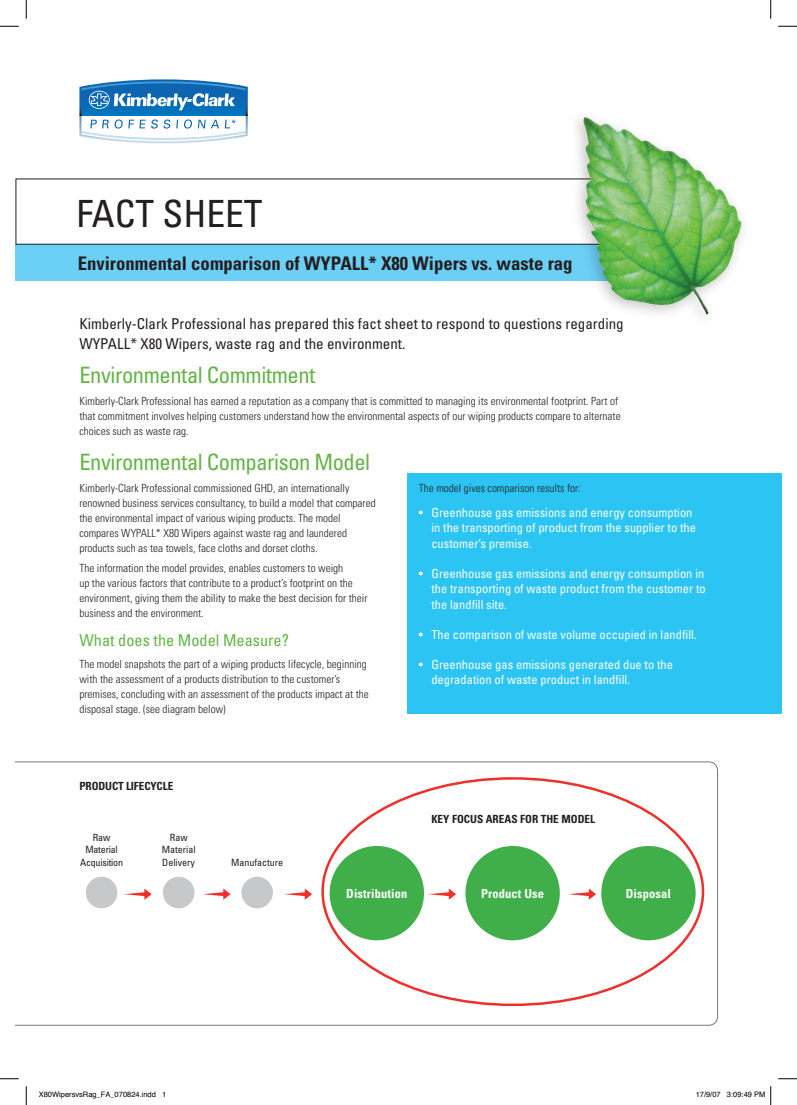
<style>
.page{position:relative;width:797px;height:1105px;background:#fff}
.page>*{position:absolute;margin:0;border:0;box-sizing:border-box;transform-origin:0 0}
.t1{font:condensed 37.5px "Univers";color:#231f20}
.t2{font:condensed 22.5px "Univers";letter-spacing:-.02em;color:#63b445}
.t3{font:700 condensed 18.75px "Univers";color:#231f20}
.t4{font:condensed 16.25px "Univers";color:#63b445}
.t5{font:condensed 15px/20px "Univers";color:#231f20}
.t6{font:condensed 12.5px/15.6px "Univers";color:#fff}
.t7{font:700 condensed 12.5px "Univers";letter-spacing:.01em;color:#fff}
.t8{font:300 condensed 11.25px/15px "Univers";color:#231f20}
.t9{font:700 condensed 11.25px "Univers";color:#231f20}
.t10{font:condensed 10px/12.5px "Univers";color:#231f20;text-align:center}
.t11{font:condensed 10px/12.5px "Univers";letter-spacing:-.02em;color:#231f20;text-align:center}
.t12{font:7.5px "Helvetica";color:#000}
</style>
<div class="page">
<svg style="left:16px;top:761px;width:702px;height:264px"></svg>
<div style="left:407px;top:474px;width:374px;height:240px;background:#2bc4f3"></div>
<svg style="left:79px;top:79px;width:169px;height:64px"></svg>
<div style="left:16px;top:244px;width:679px;height:36px;background:#6bcff6"></div>
<div style="left:16px;top:179px;width:605px;height:66px;border:1px solid #231f20"></div>
<div style="left:86px;top:877px;width:31px;height:31px;background:#c7c8ca;border-radius:50%"></div>
<div style="left:163px;top:877px;width:31px;height:31px;background:#c7c8ca;border-radius:50%"></div>
<div style="left:241px;top:877px;width:32px;height:31px;background:#c7c8ca;border-radius:50%"></div>
<div style="left:329px;top:846px;width:95px;height:94px;background:#40ae49;border-radius:50%"></div>
<div style="left:465px;top:846px;width:95px;height:94px;background:#40ae49;border-radius:50%"></div>
<div style="left:601px;top:846px;width:94px;height:94px;background:#40ae49;border-radius:50%"></div>
<svg style="left:124px;top:888px;width:28px;height:12px"></svg>
<svg style="left:203px;top:888px;width:27px;height:12px"></svg>
<svg style="left:284px;top:888px;width:28px;height:12px"></svg>
<svg style="left:428px;top:888px;width:28px;height:12px"></svg>
<svg style="left:568px;top:888px;width:28px;height:12px"></svg>
<div style="left:566px;top:107px;width:186px;height:223px;background:#231f20;opacity:.25"></div>
<img style="left:600px;top:123px;width:59px;height:26px">
<svg style="left:0;top:25px;width:19px;height:2px"></svg>
<svg style="left:778px;top:25px;width:19px;height:2px"></svg>
<svg style="left:0;top:1078px;width:19px;height:1px"></svg>
<svg style="left:778px;top:1078px;width:19px;height:1px"></svg>
<svg style="left:25px;top:0;width:2px;height:19px"></svg>
<svg style="left:25px;top:1086px;width:2px;height:19px"></svg>
<svg style="left:770px;top:0;width:1px;height:19px"></svg>
<svg style="left:770px;top:1086px;width:1px;height:19px"></svg>
<h1 class="t1" style="left:76px;top:189px;width:188px">FACT SHEET</h1>
<h3 class="t3" style="left:78px;top:252px;width:496px">Environmental comparison of WYPALL* X80 Wipers vs. waste rag</h3>
<h3 class="t5" style="left:79px;top:313px;width:546px">Kimberly-Clark Professional has prepared this fact sheet to respond to questions regarding<br>WYPALL* X80 Wipers, waste rag and the environment.</h3>
<h2 class="t2" style="left:79px;top:361px;width:237px">Environmental Commitment</h2>
<p class="t8" style="left:79px;top:393px;width:542px">Kimberly-Clark Professional has earned a reputation as a company that is committed to managing its environmental footprint. Part of that commitment involves helping customers understand how the environmental aspects of our wiping products compare to alternate choices such as waste rag.</p>
<h2 class="t2" style="left:79px;top:448px;width:292px">Environmental Comparison Model</h2>
<p class="t8" style="left:79px;top:480px;width:298px">Kimberly-Clark Professional commissioned GHD, an internationally renowned business services consultancy, to build a model that compared the environmental impact of various wiping products. The model compares WYPALL* X80 Wipers against waste rag and laundered products such as tea towels, face cloths and dorset cloths.</p>
<p class="t8" style="left:79px;top:561px;width:289px">The information the model provides, enables customers to weigh<br>up the various factors that contribute to a product’s footprint on the environment, giving them the ability to make the best decision for their business and the environment.</p>
<h3 class="t4" style="left:79px;top:630px;width:211px">What does the Model Measure?</h3>
<p class="t8" style="left:79px;top:657px;width:291px">The model snapshots the part of a wiping products lifecycle, beginning with the assessment of a products distribution to the customer’s premises, concluding with an assessment of the products impact at the disposal stage. (see diagram below)</p>
<p class="t9" style="left:79px;top:779px;width:95px">PRODUCT LIFECYCLE</p>
<p class="t11" style="left:80px;top:831px;width:44px">Raw<br>Material<br>Acquisition</p>
<p class="t10" style="left:162px;top:831px;width:35px">Raw<br>Material<br>Delivery</p>
<p class="t10" style="left:231px;top:856px;width:54px">Manufacture</p>
<p class="t8" style="left:419px;top:480px;width:163px">The model gives comparison results for:</p>
<p class="t6" style="left:431px;top:504px;width:266px;text-indent:-12px">• Greenhouse gas emissions and energy consumption in the transporting of product from the supplier to the customer’s premise.</p>
<p class="t6" style="left:431px;top:565px;width:276px;text-align:justify;text-indent:-12px">• Greenhouse gas emissions and energy consumption in the transporting of waste product from the customer to the landfill site.</p>
<p class="t6" style="left:419px;top:626px;width:279px">• The comparison of waste volume occupied in landfill.</p>
<p class="t6" style="left:431px;top:656px;width:243px;text-indent:-12px">• Greenhouse gas emissions generated due to the degradation of waste product in landfill.</p>
<p class="t9" style="left:431px;top:812px;width:165px">KEY FOCUS AREAS FOR THE MODEL</p>
<p class="t7" style="left:346px;top:886px;width:63px">Distribution</p>
<p class="t7" style="left:481px;top:886px;width:65px">Product Use</p>
<p class="t7" style="left:625px;top:886px;width:47px">Disposal</p>
<p class="t12" style="left:39px;top:1090px;width:129px">X80WipersvsRag_FA_070824.indd 1</p>
<p class="t12" style="left:695px;top:1090px;width:71px">17/9/07 3:09:49 PM</p>
</div>
